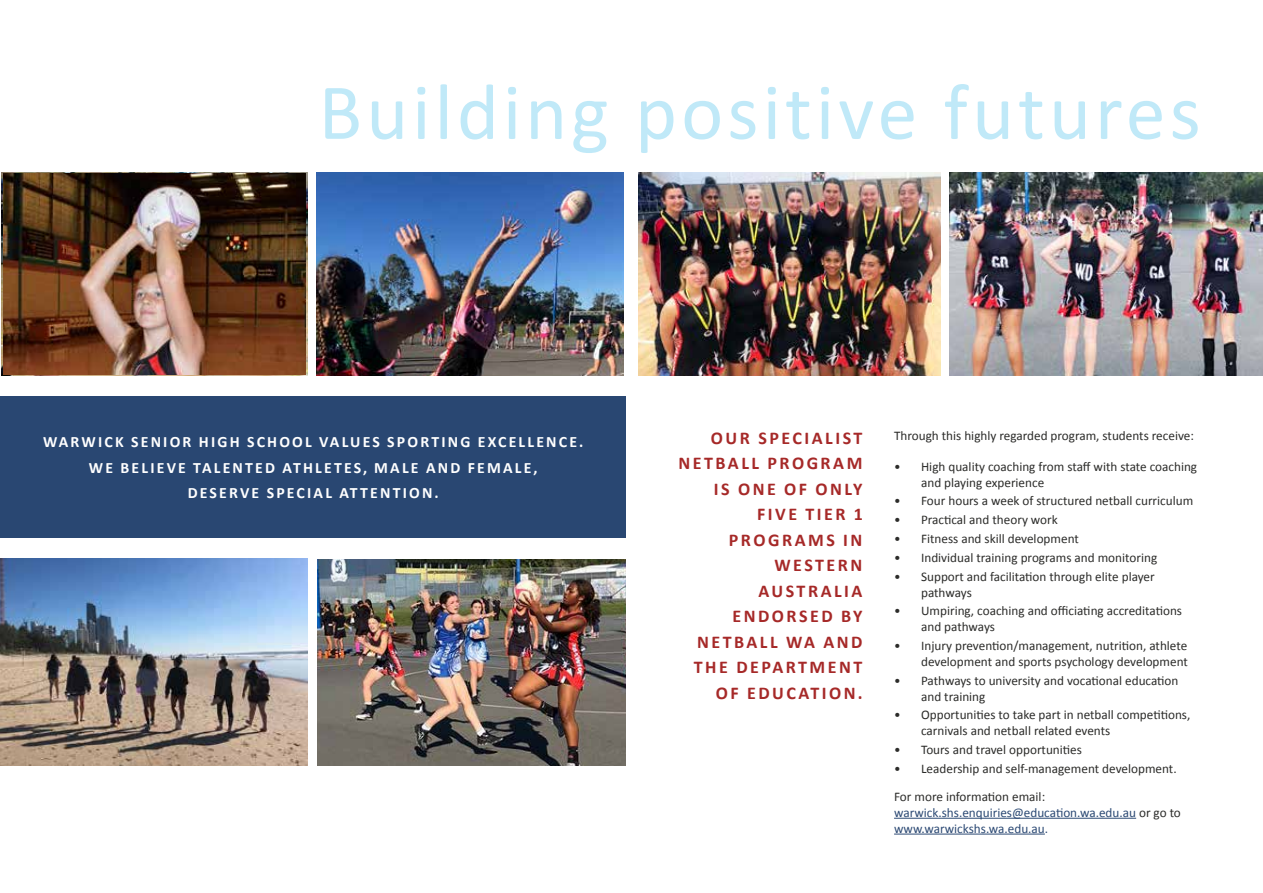
<style>
.page{position:relative;width:1263px;height:893px;background:#fff}
.page>*{position:absolute;margin:0;border:0;box-sizing:border-box;transform-origin:0 0}
.t1{font:80.1px "Calibri";letter-spacing:.05em;color:#c0e9f8}
.t2{font:700 18px/25.5px "Calibri";letter-spacing:.14em;color:#a62928;text-align:right}
.t3{font:700 15.75px/25.3px "Calibri";letter-spacing:.14em;color:#fff;text-align:center}
.t4{font:13.2px/15.9px "Calibri";color:#292927}
.t5{font:13.2px/15.9px "Calibri";color:#294772}
.s1{color:#292927}
</style>
<div class="page">
<img style="left:0;top:559px;width:307px;height:206px">
<img style="left:317px;top:172px;width:307px;height:204px">
<img style="left:638px;top:172px;width:302px;height:204px">
<img style="left:3px;top:173px;width:303px;height:202px">
<img style="left:317px;top:559px;width:309px;height:206px">
<img style="left:949px;top:172px;width:314px;height:204px">
<div style="left:0;top:396px;width:626px;height:141px;background:#294772"></div>
<hr style="left:894px;top:818px;width:242px;height:1px;background:#294772">
<hr style="left:894px;top:834px;width:151px;height:1px;background:#294772">
<h1 class="t1" style="left:319px;top:63px;width:884px">Building positive futures</h1>
<p class="t3" style="left:43px;top:429px;width:542px">WARWICK SENIOR HIGH SCHOOL VALUES SPORTING EXCELLENCE.<br>WE BELIEVE TALENTED ATHLETES, MALE AND FEMALE,<br>DESERVE SPECIAL ATTENTION.</p>
<h2 class="t2" style="left:678px;top:424px;width:186px">OUR SPECIALIST<br>NETBALL PROGRAM<br>IS ONE OF ONLY<br>FIVE TIER 1<br>PROGRAMS IN<br>WESTERN<br>AUSTRALIA<br>ENDORSED BY<br>NETBALL WA AND<br>THE DEPARTMENT<br>OF EDUCATION.</h2>
<p class="t4" style="left:894px;top:427px;width:301px">Through this highly regarded program, students receive:</p>
<p class="t4" style="left:921px;top:458px;width:278px;text-indent:-27px">• High quality coaching from staff with state coaching and playing experience</p>
<p class="t4" style="left:894px;top:492px;width:301px">• Four hours a week of structured netball curriculum</p>
<p class="t4" style="left:894px;top:511px;width:165px">• Practical and theory work</p>
<p class="t4" style="left:894px;top:530px;width:186px">• Fitness and skill development</p>
<p class="t4" style="left:894px;top:549px;width:265px">• Individual training programs and monitoring</p>
<p class="t4" style="left:921px;top:568px;width:235px;text-indent:-27px">• Support and facilitation through elite player pathways</p>
<p class="t4" style="left:921px;top:602px;width:263px;text-indent:-27px">• Umpiring, coaching and officiating accreditations and pathways</p>
<p class="t4" style="left:894px;top:637px;width:295px;text-align:right">• Injury prevention/management, nutrition, athlete development and sports psychology development</p>
<p class="t4" style="left:921px;top:672px;width:259px;text-indent:-27px">• Pathways to university and vocational education and training</p>
<p class="t4" style="left:921px;top:706px;width:271px;text-indent:-27px">• Opportunities to take part in netball competitions, carnivals and netball related events</p>
<p class="t4" style="left:894px;top:741px;width:189px">• Tours and travel opportunities</p>
<p class="t4" style="left:894px;top:754px;width:284px;line-height:27.9px">• Leadership and self-management development.<br>For more information email:</p>
<p class="t5" style="left:894px;top:804px;width:288px">warwick.shs.enquiries@education.wa.edu.au <span class="s1">or go to </span>www.warwickshs.wa.edu.au.</p>
</div>
